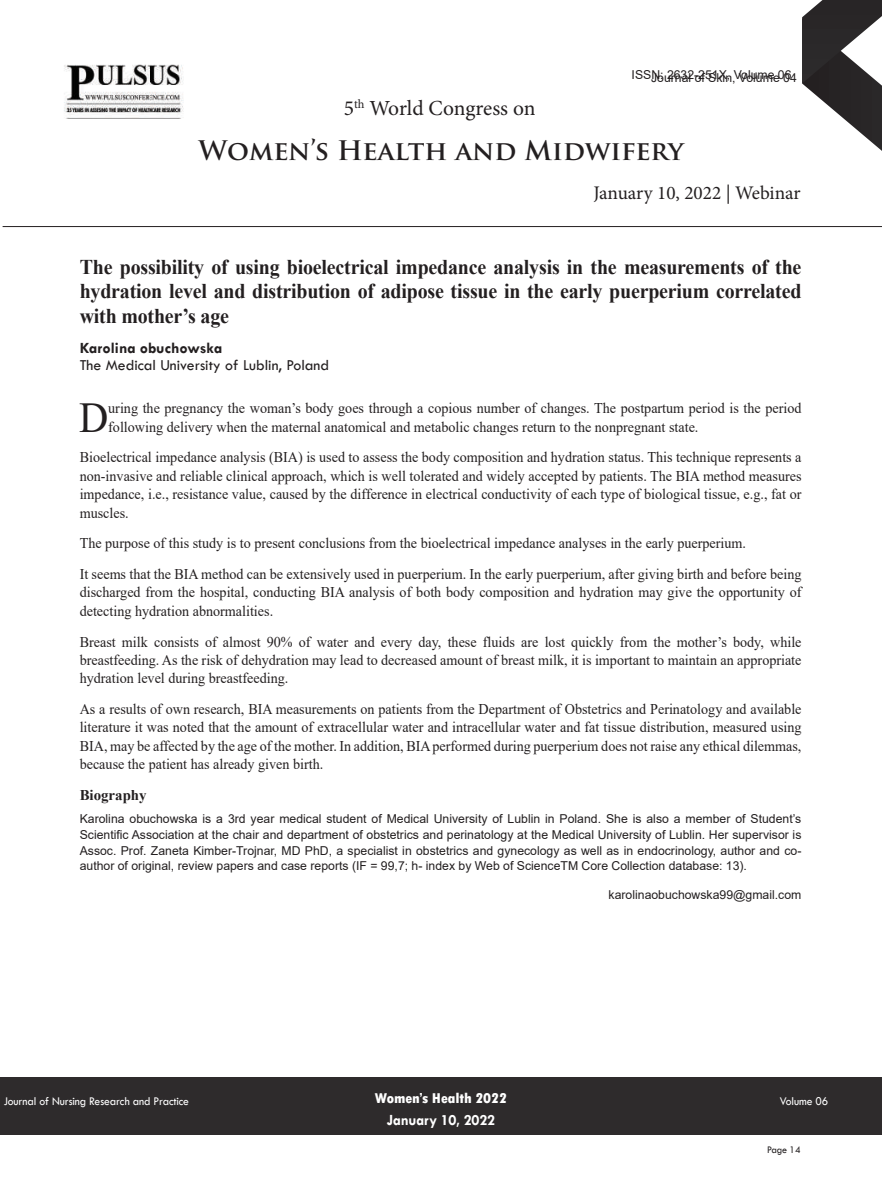
<style>
.page{position:relative;width:882px;height:1197px;background:#fff}
.page>*{position:absolute;margin:0;border:0;box-sizing:border-box;transform-origin:0 0}
.t1{font:42.7px "Times New Roman";color:#231f20;scale:.95 1}
.t2{font:700 26.25px "Trajan Pro";color:#231f20}
.t3{font:21.53px "Minion Pro";letter-spacing:-.005em;color:#231f20}
.t4{font:700 21px/24.5px "Times New Roman";letter-spacing:-.01em;color:#231f20;text-align:justify;scale:.95 1}
.t5{font:19.25px "Minion Pro";color:#231f20}
.t6{font:15.75px "Tw Cen";color:#231f20}
.t7{font:700 15.75px "Tw Cen";color:#231f20}
.t8{font:700 15.75px "Tw Cen";letter-spacing:-.01em;color:#fff;scale:.95 1}
.t9{font:14.88px/18.4px "Times New Roman";color:#231f20;scale:.95 1}
.t10{font:800 condensed 14.88px "Tw Cen";letter-spacing:-.01em;color:#fff;scale:1.1 1}
.t11{font:700 14.88px "Times New Roman";color:#231f20}
.t12{font:12.25px/15.8px "Arial";color:#231f20;text-align:justify}
.t13{font:12.25px "Tw Cen";letter-spacing:-.01em;color:#fff;scale:.95 1}
.t14{font:10.5px "Tw Cen";letter-spacing:-.02em;color:#231f20;scale:.95 1}
</style>
<div class="page">
<svg style="left:802px;top:0;width:80px;height:151px"></svg>
<div style="left:0;top:1077px;width:882px;height:58px;background:#2e2b2c"></div>
<hr style="left:3px;top:226px;width:879px;height:1px;background:#231f20">
<img style="left:64px;top:64px;width:120px;height:55px">
<h3 class="t3" style="left:344px;top:100px;width:193px">5<sup>th</sup> World Congress on</h3>
<p class="t12" style="left:632px;top:66px;width:162px">ISSN: 2632-251X, Volume 06</p>
<p class="t12" style="left:651px;top:70px;width:147px">Journal of Skin, Volume 04</p>
<h2 class="t2" style="left:198px;top:136px;width:487px">Women’s Health and Midwifery</h2>
<p class="t5" style="left:593px;top:185px;width:209px">January 10, 2022 | Webinar</p>
<h3 class="t4" style="left:80px;top:254px;width:761px">The possibility of using bioelectrical impedance analysis in the measurements of the hydration level and distribution of adipose tissue in the early puerperium correlated with mother’s age</h3>
<p class="t7" style="left:80px;top:339px;width:144px">Karolina obuchowska</p>
<p class="t6" style="left:80px;top:357px;width:251px">The Medical University of Lublin, Poland</p>
<h1 class="t1" style="left:79px;top:394px;width:32px">D</h1>
<p class="t9" style="left:108px;top:399px;width:731px">uring the pregnancy the woman’s body goes through a copious number of changes. The postpartum period is the period following delivery when the maternal anatomical and metabolic changes return to the nonpregnant state.</p>
<p class="t9" style="left:80px;top:448px;width:761px;text-align:justify">Bioelectrical impedance analysis (BIA) is used to assess the body composition and hydration status. This technique represents a non-invasive and reliable clinical approach, which is well tolerated and widely accepted by patients. The BIA method measures impedance, i.e., resistance value, caused by the difference in electrical conductivity of each type of biological tissue, e.g., fat or muscles.</p>
<p class="t9" style="left:80px;top:528px;width:761px;line-height:30.8px">The purpose of this study is to present conclusions from the bioelectrical impedance analyses in the early puerperium.<br>It seems that the BIA method can be extensively used in puerperium. In the early puerperium, after giving birth and before being</p>
<p class="t9" style="left:80px;top:583px;width:761px">discharged from the hospital, conducting BIA analysis of both body composition and hydration may give the opportunity of detecting hydration abnormalities.</p>
<p class="t9" style="left:80px;top:632px;width:761px;text-align:justify">Breast milk consists of almost 90% of water and every day, these fluids are lost quickly from the mother’s body, while breastfeeding. As the risk of dehydration may lead to decreased amount of breast milk, it is important to maintain an appropriate hydration level during breastfeeding.</p>
<p class="t9" style="left:80px;top:700px;width:761px;text-align:justify">As a results of own research, BIA measurements on patients from the Department of Obstetrics and Perinatology and available literature it was noted that the amount of extracellular water and intracellular water and fat tissue distribution, measured using BIA, may be affected by the age of the mother. In addition, BIA performed during puerperium does not raise any ethical dilemmas, because the patient has already given birth.</p>
<p class="t11" style="left:80px;top:787px;width:68px">Biography</p>
<p class="t12" style="left:80px;top:811px;width:723px">Karolina obuchowska is a 3rd year medical student of Medical University of Lublin in Poland. She is also a member of Student’s Scientific Association at the chair and department of obstetrics and perinatology at the Medical University of Lublin. Her supervisor is Assoc. Prof. Zaneta Kimber-Trojnar, MD PhD, a specialist in obstetrics and gynecology as well as in endocrinology, author and co&shy;author of original, review papers and case reports (IF = 99,7; h- index by Web of ScienceTM Core Collection database: 13).</p>
<p class="t12" style="left:609px;top:886px;width:194px">karolinaobuchowska99@gmail.com</p>
<p class="t10" style="left:375px;top:1090px;width:122px">Women’s Health 2022</p>
<p class="t8" style="left:387px;top:1112px;width:115px">January 10, 2022</p>
<p class="t13" style="left:4px;top:1094px;width:197px">Journal of Nursing Research and Practice</p>
<p class="t13" style="left:780px;top:1094px;width:53px">Volume 06</p>
<p class="t14" style="left:767px;top:1144px;width:37px">Page 14</p>
</div>
